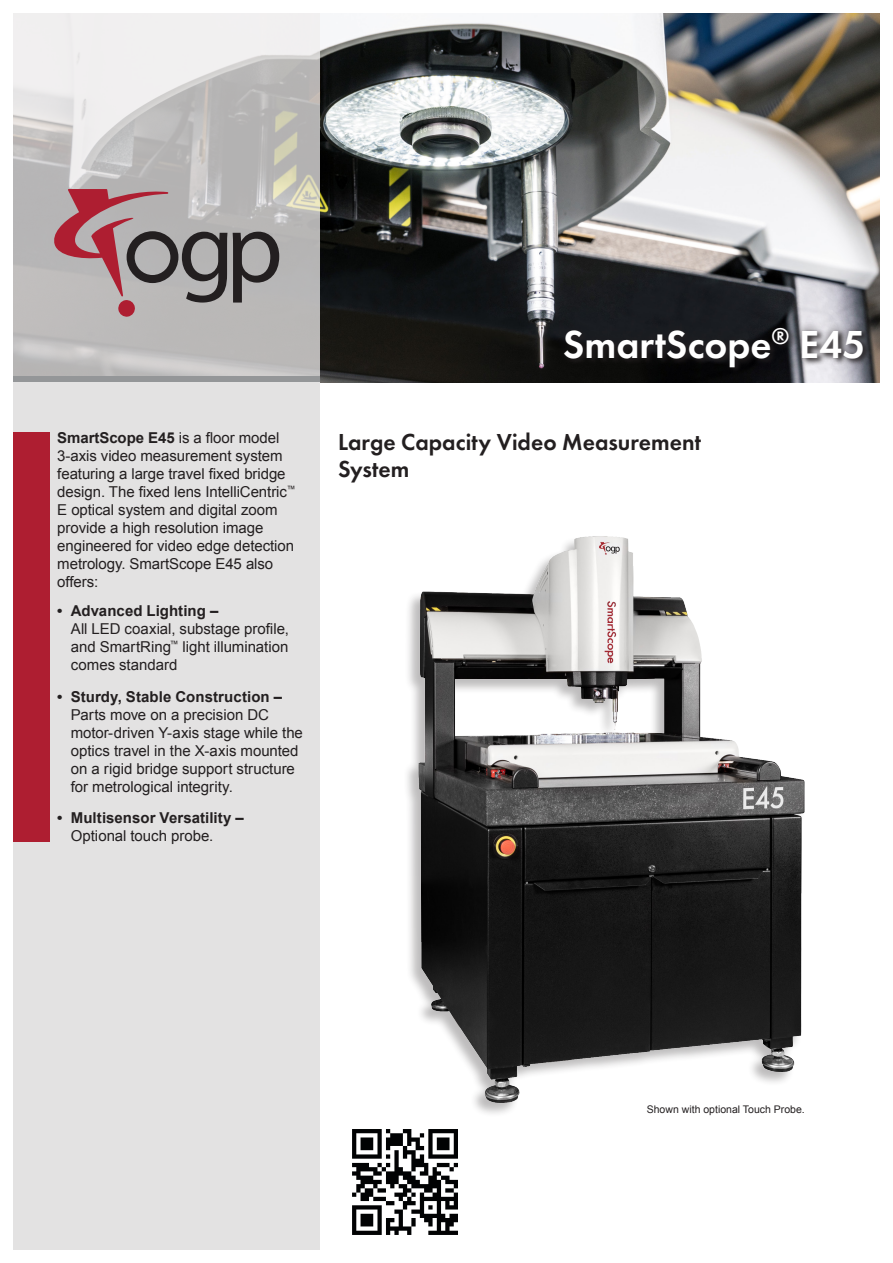
<style>
.page{position:relative;width:893px;height:1263px;background:#fff}
.page>*{position:absolute;margin:0;border:0;box-sizing:border-box;transform-origin:0 0}
.t1{font:600 40.5px "Futura PT";color:#fff}
.t2{font:600 24px/27px "Futura PT";color:#231f20}
.t3{font:15px/18px "Arial";letter-spacing:-.005em;color:#231f20}
.t4{font:700 15px "Arial";letter-spacing:.005em;color:#231f20}
.t5{font:10.5px "Arial";color:#231f20}
.s1{font-weight:700}
</style>
<div class="page">
<img style="left:320px;top:14px;width:559px;height:369px">
<div style="left:556px;top:319px;width:316px;height:57px;background:#231f20;opacity:.75"></div>
<div style="left:14px;top:382px;width:306px;height:867px;background:#e3e2e2"></div>
<svg style="left:14px;top:14px;width:306px;height:362px"></svg>
<div style="left:14px;top:376px;width:306px;height:6px;background:#949698"></div>
<svg style="left:233px;top:232px;width:46px;height:71px;background:#797677"></svg>
<svg style="left:51px;top:189px;width:176px;height:128px;background:#a68f92"></svg>
<div style="left:14px;top:432px;width:36px;height:409px;background:#ae1e31"></div>
<svg style="left:352px;top:1129px;width:106px;height:106px"></svg>
<img style="left:407px;top:536px;width:398px;height:578px">
<p class="t3" style="left:57px;top:429px;width:240px"><span class="s1">SmartScope E45</span> is a floor model<br>3-axis video measurement system featuring a large travel fixed bridge design. The fixed lens IntelliCentric<sup>™<br></sup>E optical system and digital zoom provide a high resolution image engineered for video edge detection metrology. SmartScope E45 also offers:</p>
<p class="t4" style="left:57px;top:601px;width:163px">• Advanced Lighting –</p>
<p class="t3" style="left:71px;top:620px;width:220px;text-align:justify">All LED coaxial, substage profile, and SmartRing<sup>™</sup> light illumination comes standard</p>
<p class="t4" style="left:57px;top:686px;width:226px">• Sturdy, Stable Construction –</p>
<p class="t3" style="left:71px;top:705px;width:234px">Parts move on a precision DC motor-driven Y-axis stage while the optics travel in the X-axis mounted on a rigid bridge support structure for metrological integrity.</p>
<p class="t4" style="left:57px;top:808px;width:188px">• Multisensor Versatility –</p>
<p class="t3" style="left:71px;top:827px;width:144px">Optional touch probe.</p>
<h1 class="t1" style="left:563px;top:319px;width:304px">SmartScope<sup>®</sup> E45</h1>
<h2 class="t2" style="left:338px;top:429px;width:365px">Large Capacity Video Measurement<br>System</h2>
<p class="t5" style="left:647px;top:1103px;width:159px">Shown with optional Touch Probe.</p>
</div>
